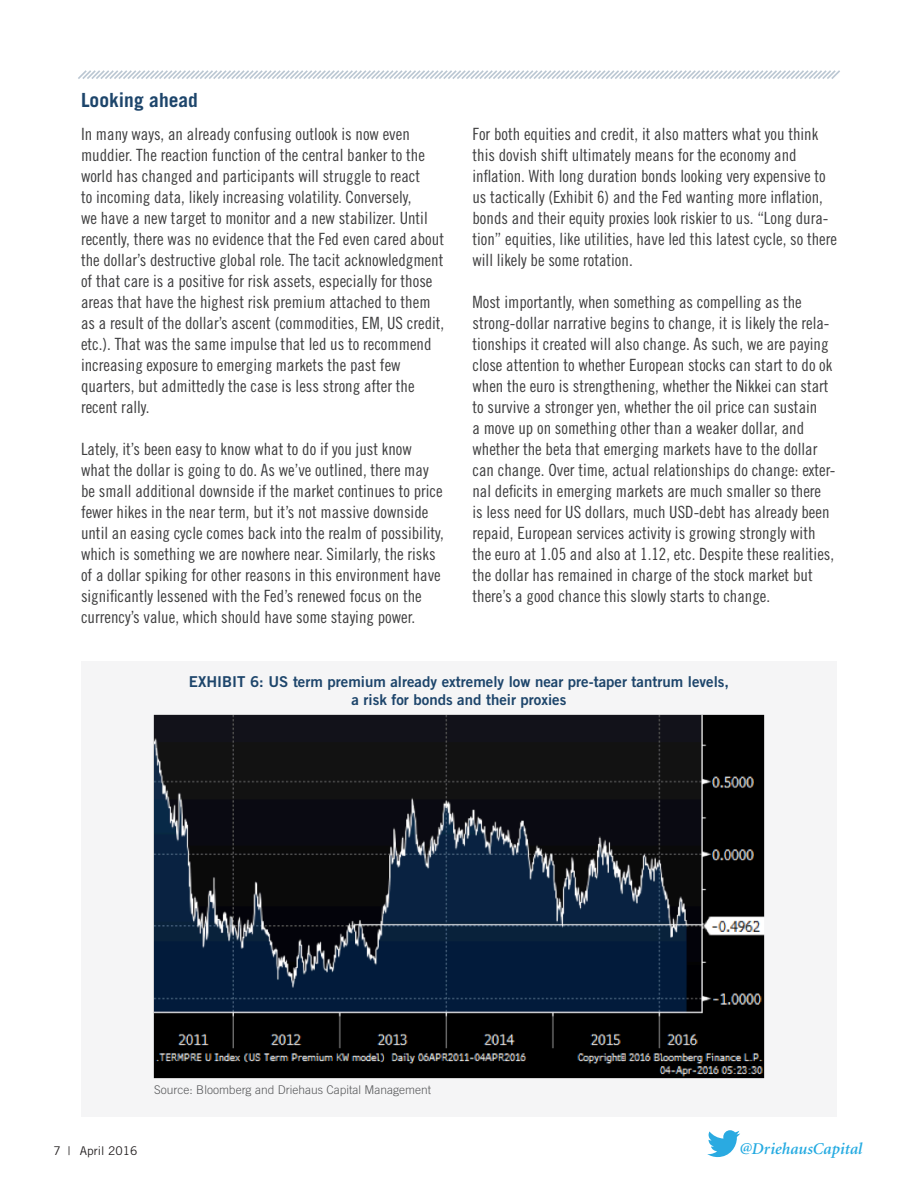
<style>
.page{position:relative;width:918px;height:1188px;background:#fff}
.page>*{position:absolute;margin:0;border:0;box-sizing:border-box;transform-origin:0 0}
.t1{font:700 19.5px "Trade Gothic";color:#1d456b}
.Bullets_Credit_Comme{font:16.8px/21px "Trade Gothic Cond Eighteen";color:#3e3e3f}
.t2{font:italic 600 16.5px "Minion";color:#24aae1}
.t3{font:15px/18px "Trade Gothic Bold Two";color:#1d456b;text-align:center}
.t4{font:300 12px "Trade Gothic";color:#57585a}
.t5{font:12px "Trade Gothic";color:#231f20}
</style>
<div class="page">
<svg style="left:707px;top:1130px;width:33px;height:27px"></svg>
<svg style="left:78px;top:70px;width:762px;height:9px"></svg>
<div style="left:81px;top:662px;width:756px;height:455px;background:#f5f5f6"></div>
<img style="left:154px;top:715px;width:610px;height:363px">
<p class="t1" style="left:81px;top:88px;width:118px">Looking ahead</p>
<p class="Bullets_Credit_Comme" style="left:81px;top:123px;width:365px">In many ways, an already confusing outlook is now even muddier. The reaction function of the central banker to the world has changed and participants will struggle to react<br>to incoming data, likely increasing volatility. Conversely,<br>we have a new target to monitor and a new stabilizer. Until recently, there was no evidence that the Fed even cared about the dollar’s destructive global role. The tacit acknowledgment of that care is a positive for risk assets, especially for those areas that have the highest risk premium attached to them as a result of the dollar’s ascent (commodities, EM, US credit, etc.). That was the same impulse that led us to recommend increasing exposure to emerging markets the past few quarters, but admittedly the case is less strong after the recent rally.</p>
<p class="Bullets_Credit_Comme" style="left:81px;top:438px;width:364px">Lately, it’s been easy to know what to do if you just know what the dollar is going to do. As we’ve outlined, there may be small additional downside if the market continues to price fewer hikes in the near term, but it’s not massive downside until an easing cycle comes back into the realm of possibility, which is something we are nowhere near. Similarly, the risks of a dollar spiking for other reasons in this environment have significantly lessened with the Fed’s renewed focus on the currency’s value, which should have some staying power.</p>
<p class="Bullets_Credit_Comme" style="left:472px;top:123px;width:366px">For both equities and credit, it also matters what you think this dovish shift ultimately means for the economy and inflation. With long duration bonds looking very expensive to us tactically (Exhibit 6) and the Fed wanting more inflation, bonds and their equity proxies look riskier to us. “Long dura&shy;tion” equities, like utilities, have led this latest cycle, so there will likely be some rotation.</p>
<p class="Bullets_Credit_Comme" style="left:472px;top:291px;width:364px">Most importantly, when something as compelling as the strong-dollar narrative begins to change, it is likely the rela&shy;tionships it created will also change. As such, we are paying close attention to whether European stocks can start to do ok when the euro is strengthening, whether the Nikkei can start to survive a stronger yen, whether the oil price can sustain<br>a move up on something other than a weaker dollar, and whether the beta that emerging markets have to the dollar can change. Over time, actual relationships do change: exter&shy;nal deficits in emerging markets are much smaller so there is less need for US dollars, much USD-debt has already been repaid, European services activity is growing strongly with the euro at 1.05 and also at 1.12, etc. Despite these realities, the dollar has remained in charge of the stock market but there’s a good chance this slowly starts to change.</p>
<p class="t3" style="left:189px;top:672px;width:542px">EXHIBIT 6: US term premium already extremely low near pre-taper tantrum levels, a risk for bonds and their proxies</p>
<p class="t4" style="left:154px;top:1083px;width:278px">Source: Bloomberg and Driehaus Capital Management</p>
<p class="t5" style="left:53px;top:1143px;width:86px">7 | April 2016</p>
<p class="t2" style="left:739px;top:1140px;width:124px">@DriehausCapital</p>
</div>
